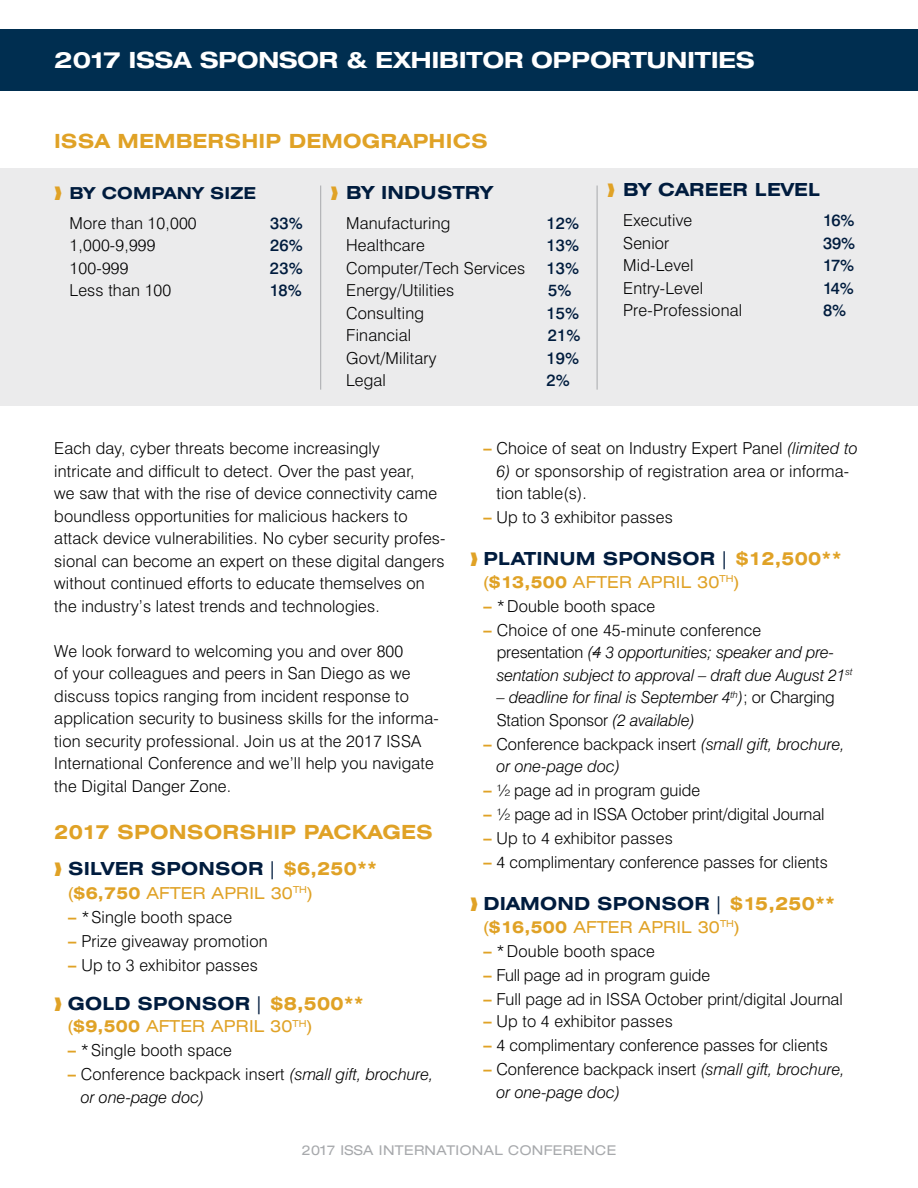
<style>
.page{position:relative;width:918px;height:1188px;background:#fff}
.page>*{position:absolute;margin:0;border:0;box-sizing:border-box;transform-origin:0 0}
.t1{font:700 expanded 22.5px "Helvetica Neue LT Std";color:#fff}
.t2{font:700 expanded 19.5px "Swiss 721 BT";letter-spacing:.01em;color:#e0a226}
.t3{font:700 expanded 18px "Swiss 721 BT";letter-spacing:.01em;color:#001c3e}
.t4{font:300 16.5px/22.5px "Swiss 721 BT";letter-spacing:.01em;color:#000}
.t5{font:italic 300 16.5px/22.5px "Swiss 721 BT";letter-spacing:-.01em;color:#000}
.t6{font:expanded 16.5px "Swiss 721 BT";letter-spacing:.01em;color:#e0a226}
.t7{font:500 16.5px "Swiss 721 BT";letter-spacing:.01em;color:#001c3e}
.t8{font:300 16.5px "Swiss 721 BT";letter-spacing:-.01em;color:#000}
.t9{font:expanded 13.5px "Helvetica Neue LT Std";letter-spacing:.03em;color:#a7a9ac}
.s1{color:#e0a226}
.s2{font-weight:700;font-stretch:expanded;color:#001c3e}
.s3{font-weight:400}
.s4{font-weight:700}
.s5{font-weight:700;color:#e0a226}
.s6{font-weight:700;font-style:normal;color:#e0a226}
.s7{font-style:normal}
.s8{font-style:italic}
</style>
<div class="page">
<div style="left:0;top:29px;width:918px;height:62px;background:#002e50"></div>
<div style="left:0;top:168px;width:918px;height:238px;background:#ebebec"></div>
<hr style="left:320px;top:186px;width:1px;height:204px;background:#a7a9ac">
<hr style="left:597px;top:186px;width:1px;height:204px;background:#a7a9ac">
<h1 class="t1" style="left:54px;top:45px;width:702px">2017 ISSA SPONSOR &amp; EXHIBITOR OPPORTUNITIES</h1>
<p class="t2" style="left:54px;top:129px;width:435px">ISSA MEMBERSHIP DEMOGRAPHICS</p>
<p class="t4" style="left:70px;top:178px;width:188px;line-height:30px;text-indent:-16px"><span class="s1">❱</span> <span class="s2">BY COMPANY SIZE<br></span>More than 10,000</p>
<p class="t7" style="left:270px;top:213px;width:34px">33%</p>
<p class="t4" style="left:70px;top:234px;width:88px">1,000-9,999</p>
<p class="t7" style="left:270px;top:236px;width:34px">26%</p>
<p class="t4" style="left:70px;top:257px;width:61px">100-999</p>
<p class="t7" style="left:270px;top:258px;width:34px">23%</p>
<p class="t4" style="left:70px;top:279px;width:103px">Less than 100</p>
<p class="t7" style="left:270px;top:281px;width:33px">18%</p>
<p class="t3" style="left:331px;top:182px;width:164px"><span class="s1">❱</span> BY INDUSTRY</p>
<p class="t4" style="left:346px;top:212px;width:106px">Manufacturing</p>
<p class="t7" style="left:547px;top:213px;width:34px">12%</p>
<p class="t4" style="left:346px;top:234px;width:80px">Healthcare</p>
<p class="t7" style="left:547px;top:236px;width:34px">13%</p>
<p class="t4" style="left:346px;top:257px;width:181px">Computer/Tech Services</p>
<p class="t7" style="left:547px;top:258px;width:34px">13%</p>
<p class="t4" style="left:346px;top:279px;width:110px">Energy/Utilities</p>
<p class="t7" style="left:548px;top:281px;width:25px">5%</p>
<p class="t4" style="left:346px;top:302px;width:79px">Consulting</p>
<p class="t7" style="left:547px;top:303px;width:34px">15%</p>
<p class="t4" style="left:346px;top:324px;width:66px">Financial</p>
<p class="t7" style="left:548px;top:326px;width:34px">21%</p>
<p class="t4" style="left:346px;top:347px;width:92px">Govt/Military</p>
<p class="t7" style="left:547px;top:348px;width:34px">19%</p>
<p class="t4" style="left:346px;top:369px;width:41px">Legal</p>
<p class="t7" style="left:547px;top:371px;width:25px">2%</p>
<p class="t3" style="left:607px;top:179px;width:214px"><span class="s1">❱</span> BY CAREER LEVEL</p>
<p class="t4" style="left:623px;top:209px;width:71px">Executive</p>
<p class="t7" style="left:823px;top:211px;width:33px">16%</p>
<p class="t4" style="left:623px;top:232px;width:48px">Senior</p>
<p class="t7" style="left:823px;top:233px;width:34px">39%</p>
<p class="t4" style="left:623px;top:254px;width:72px">Mid-Level</p>
<p class="t7" style="left:823px;top:256px;width:33px">17%</p>
<p class="t4" style="left:623px;top:277px;width:81px">Entry-Level</p>
<p class="t7" style="left:823px;top:278px;width:32px">14%</p>
<p class="t4" style="left:623px;top:299px;width:120px">Pre-Professional</p>
<p class="t7" style="left:823px;top:301px;width:25px">8%</p>
<p class="t4" style="left:54px;top:437px;width:393px">Each day, cyber threats become increasingly<br>intricate and difficult to detect. Over the past year,<br>we saw that with the rise of device connectivity came boundless opportunities for malicious hackers to attack device vulnerabilities. No cyber security profes&shy;sional can become an expert on these digital dangers without continued efforts to educate themselves on the industry’s latest trends and technologies.</p>
<p class="t4" style="left:54px;top:640px;width:386px">We look forward to welcoming you and over 800<br>of your colleagues and peers in San Diego as we discuss topics ranging from incident response to application security to business skills for the informa&shy;tion security professional. Join us at the 2017 ISSA International Conference and we’ll help you navigate the Digital Danger Zone.</p>
<p class="t2" style="left:54px;top:820px;width:380px">2017 SPONSORSHIP PACKAGES</p>
<p class="t3" style="left:54px;top:858px;width:325px"><span class="s1">❱</span> SILVER SPONSOR <span class="s3">|</span> <span class="s1">$6,250**</span></p>
<p class="t6" style="left:68px;top:883px;width:246px">(<span class="s4">$6,750</span> AFTER APRIL 30<sup>TH</sup>)</p>
<p class="t4" style="left:68px;top:906px;width:166px"><span class="s5">–</span> *Single booth space</p>
<p class="t4" style="left:68px;top:930px;width:201px"><span class="s5">–</span> Prize giveaway promotion</p>
<p class="t4" style="left:68px;top:954px;width:191px"><span class="s5">–</span> Up to 3 exhibitor passes</p>
<p class="t3" style="left:54px;top:993px;width:311px"><span class="s1">❱</span> GOLD SPONSOR <span class="s3">|</span> <span class="s1">$8,500**</span></p>
<p class="t6" style="left:68px;top:1017px;width:246px">(<span class="s4">$9,500</span> AFTER APRIL 30<sup>TH</sup>)</p>
<p class="t4" style="left:68px;top:1039px;width:166px"><span class="s5">–</span> *Single booth space</p>
<p class="t5" style="left:81px;top:1063px;width:354px;text-indent:-13px"><span class="s6">–</span> <span class="s7">Conference backpack insert</span> (small gift, brochure, or one-page doc)</p>
<p class="t4" style="left:484px;top:437px;width:376px"><span class="s5">–</span> Choice of seat on Industry Expert Panel <span class="s8">(limited to</span></p>
<p class="t4" style="left:496px;top:460px;width:354px"><span class="s8">6)</span> or sponsorship of registration area or informa&shy;tion table(s).</p>
<p class="t4" style="left:484px;top:506px;width:191px"><span class="s5">–</span> Up to 3 exhibitor passes</p>
<p class="t3" style="left:470px;top:548px;width:373px"><span class="s1">❱</span> PLATINUM SPONSOR <span class="s3">|</span> <span class="s1">$12,500**</span></p>
<p class="t6" style="left:483px;top:572px;width:257px">(<span class="s4">$13,500</span> AFTER APRIL 30<sup>TH</sup>)</p>
<p class="t4" style="left:484px;top:594px;width:173px"><span class="s5">–</span> *Double booth space</p>
<p class="t5" style="left:497px;top:619px;width:357px;text-indent:-13px"><span class="s6">–</span> <span class="s7">Choice of one 45-minute conference<br>presentation</span> (4 3 opportunities; speaker and pre&shy;sentation subject to approval – draft due August 21<sup>st</sup></p>
<p class="t5" style="left:497px;top:686px;width:339px">– deadline for final is September 4<sup>th</sup>)<span class="s7">; or Charging<br>Station Sponsor</span> (2 available)</p>
<p class="t5" style="left:496px;top:733px;width:350px;text-indent:-13px"><span class="s6">–</span> <span class="s7">Conference backpack insert</span> (small gift, brochure, or one-page doc)</p>
<p class="t4" style="left:484px;top:779px;width:218px"><span class="s5">–</span> ½ page ad in program guide</p>
<p class="t8" style="left:484px;top:804px;width:342px"><span class="s5">–</span> ½ page ad in ISSA October print/digital Journal</p>
<p class="t4" style="left:484px;top:827px;width:191px"><span class="s5">–</span> Up to 4 exhibitor passes</p>
<p class="t4" style="left:484px;top:851px;width:346px"><span class="s5">–</span> 4 complimentary conference passes for clients</p>
<p class="t3" style="left:470px;top:893px;width:367px"><span class="s1">❱</span> DIAMOND SPONSOR <span class="s3">|</span> <span class="s1">$15,250**</span></p>
<p class="t6" style="left:483px;top:917px;width:258px">(<span class="s4">$16,500</span> AFTER APRIL 30<sup>TH</sup>)</p>
<p class="t4" style="left:484px;top:939px;width:173px"><span class="s5">–</span> *Double booth space</p>
<p class="t4" style="left:484px;top:963px;width:228px"><span class="s5">–</span> Full page ad in program guide</p>
<p class="t4" style="left:484px;top:988px;width:361px"><span class="s5">–</span> Full page ad in ISSA October print/digital Journal</p>
<p class="t4" style="left:484px;top:1010px;width:191px"><span class="s5">–</span> Up to 4 exhibitor passes</p>
<p class="t4" style="left:484px;top:1034px;width:346px"><span class="s5">–</span> 4 complimentary conference passes for clients</p>
<p class="t5" style="left:496px;top:1058px;width:350px;text-indent:-13px"><span class="s6">–</span> <span class="s7">Conference backpack insert</span> (small gift, brochure, or one-page doc)</p>
<p class="t9" style="left:302px;top:1142px;width:316px">2017 ISSA INTERNATIONAL CONFERENCE</p>
</div>
